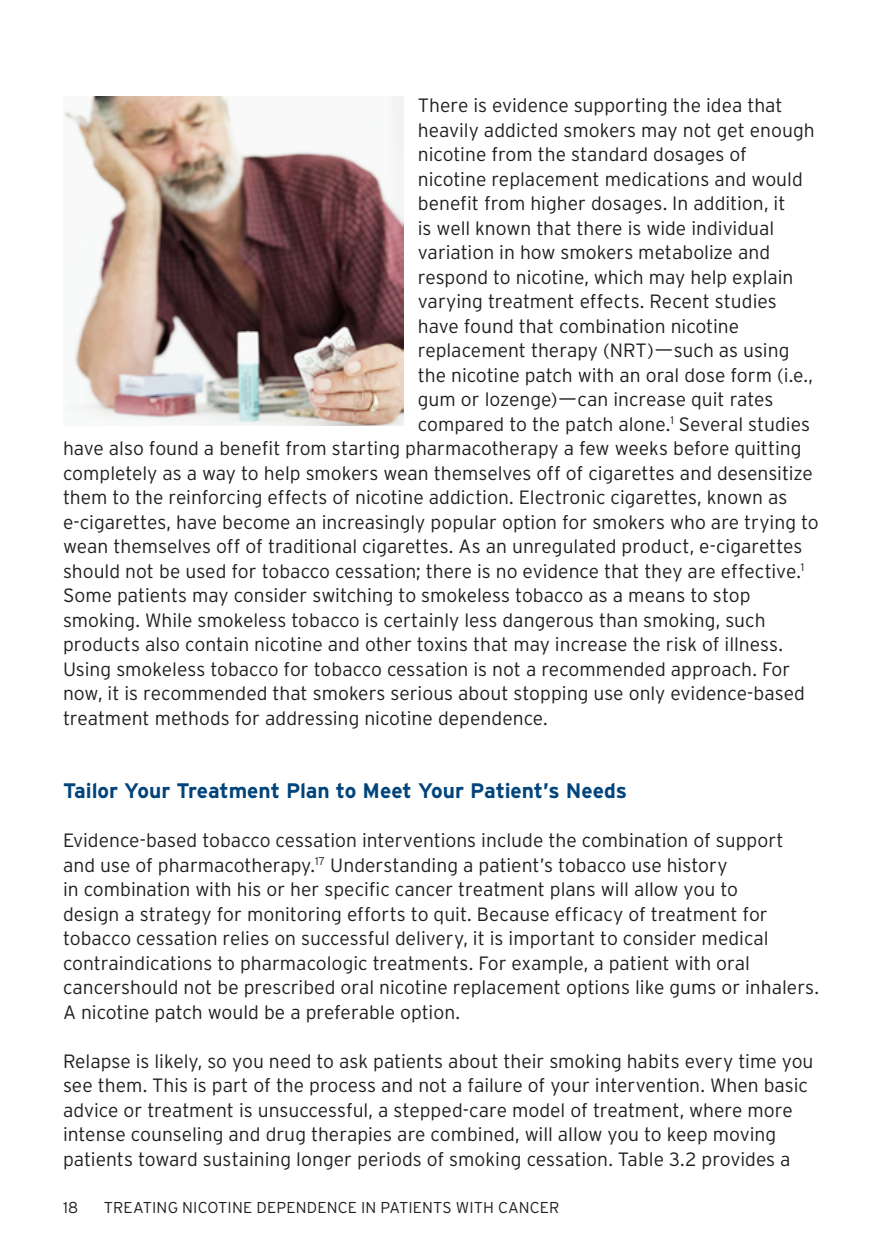
<style>
.page{position:relative;width:882px;height:1260px;background:#fff}
.page>*{position:absolute;margin:0;border:0;box-sizing:border-box;transform-origin:0 0}
.subhead{font:700 21px "Interstate";letter-spacing:-.005em;color:#00447b}
.t1{font:300 19.25px/24.5px "Interstate";color:#231f20}
.t2{font:300 15.75px "Interstate";letter-spacing:.005em;color:#231f20}
</style>
<div class="page">
<img style="left:63px;top:97px;width:341px;height:329px">
<p class="t1" style="left:418px;top:93px;width:366px">There is evidence supporting the idea that</p>
<p class="t1" style="left:418px;top:117px;width:399px">heavily addicted smokers may not get enough</p>
<p class="t1" style="left:418px;top:142px;width:331px">nicotine from the standard dosages of</p>
<p class="t1" style="left:418px;top:166px;width:386px">nicotine replacement medications and would</p>
<p class="t1" style="left:418px;top:191px;width:369px">benefit from higher dosages. In addition, it</p>
<p class="t1" style="left:418px;top:215px;width:358px">is well known that there is wide individual</p>
<p class="t1" style="left:418px;top:240px;width:354px">variation in how smokers metabolize and</p>
<p class="t1" style="left:418px;top:264px;width:377px">respond to nicotine, which may help explain</p>
<p class="t1" style="left:418px;top:289px;width:360px">varying treatment effects. Recent studies</p>
<p class="t1" style="left:418px;top:313px;width:323px">have found that combination nicotine</p>
<p class="t1" style="left:418px;top:338px;width:373px">replacement therapy (NRT)—such as using</p>
<p class="t1" style="left:418px;top:362px;width:397px">the nicotine patch with an oral dose form (i.e.,</p>
<p class="t1" style="left:418px;top:387px;width:357px">gum or lozenge)—can increase quit rates</p>
<p class="t1" style="left:418px;top:411px;width:394px">compared to the patch alone.<sup>1</sup> Several studies</p>
<p class="t1" style="left:63px;top:436px;width:740px">have also found a benefit from starting pharmacotherapy a few weeks before quitting</p>
<p class="t1" style="left:63px;top:460px;width:751px">completely as a way to help smokers wean themselves off of cigarettes and desensitize</p>
<p class="t1" style="left:63px;top:485px;width:726px">them to the reinforcing effects of nicotine addiction. Electronic cigarettes, known as</p>
<p class="t1" style="left:63px;top:509px;width:757px">e-cigarettes, have become an increasingly popular option for smokers who are trying to</p>
<p class="t1" style="left:63px;top:534px;width:741px">wean themselves off of traditional cigarettes. As an unregulated product, e-cigarettes</p>
<p class="t1" style="left:63px;top:558px;width:743px">should not be used for tobacco cessation; there is no evidence that they are effective.<sup>1</sup></p>
<p class="t1" style="left:63px;top:583px;width:689px">Some patients may consider switching to smokeless tobacco as a means to stop</p>
<p class="t1" style="left:63px;top:607px;width:704px">smoking. While smokeless tobacco is certainly less dangerous than smoking, such</p>
<p class="t1" style="left:63px;top:632px;width:722px">products also contain nicotine and other toxins that may increase the risk of illness.</p>
<p class="t1" style="left:63px;top:656px;width:729px">Using smokeless tobacco for tobacco cessation is not a recommended approach. For</p>
<p class="t1" style="left:63px;top:681px;width:743px">now, it is recommended that smokers serious about stopping use only evidence-based</p>
<p class="t1" style="left:63px;top:705px;width:486px">treatment methods for addressing nicotine dependence.</p>
<p class="subhead" style="left:63px;top:779px;width:566px">Tailor Your Treatment Plan to Meet Your Patient’s Needs</p>
<p class="t1" style="left:63px;top:828px;width:757px">Evidence-based tobacco cessation interventions include the combination of support and use of pharmacotherapy.<sup>17</sup> Understanding a patient’s tobacco use history<br>in combination with his or her specific cancer treatment plans will allow you to<br>design a strategy for monitoring efforts to quit. Because efficacy of treatment for tobacco cessation relies on successful delivery, it is important to consider medical contraindications to pharmacologic treatments. For example, a patient with oral cancershould not be prescribed oral nicotine replacement options like gums or inhalers.<br>A nicotine patch would be a preferable option.</p>
<p class="t1" style="left:63px;top:1048px;width:752px">Relapse is likely, so you need to ask patients about their smoking habits every time you see them. This is part of the process and not a failure of your intervention. When basic advice or treatment is unsuccessful, a stepped-care model of treatment, where more intense counseling and drug therapies are combined, will allow you to keep moving patients toward sustaining longer periods of smoking cessation. Table 3.2 provides a</p>
<p class="t2" style="left:63px;top:1199px;width:17px">18</p>
<p class="t2" style="left:104px;top:1199px;width:457px">TREATING NICOTINE DEPENDENCE IN PATIENTS WITH CANCER</p>
</div>
